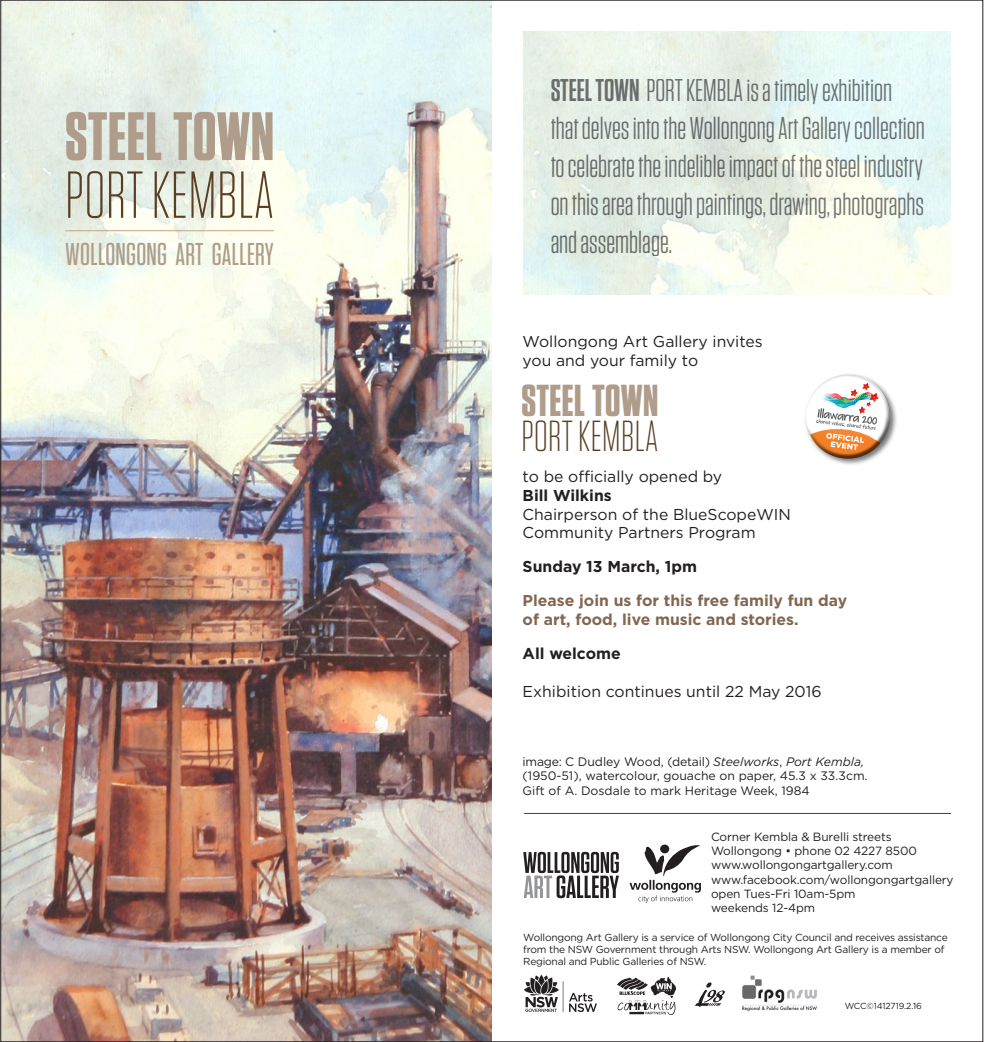
<style>
.page{position:relative;width:985px;height:1042px;background:#fff}
.page>*{position:absolute;margin:0;border:0;box-sizing:border-box;transform-origin:0 0}
.t1{font:700 68.25px "Tungsten Narrow";letter-spacing:.01em;color:#af9c8b}
.t2{font:300 66.33px "Tungsten Narrow";letter-spacing:.01em;color:#5b3e23}
.t3{font:700 44.62px "Tungsten Narrow";letter-spacing:.01em;color:#af9c8b}
.t4{font:300 43.4px "Tungsten Narrow";letter-spacing:.01em;color:#5b3e23}
.t5{font:31.5px/37.8px "Tungsten Narrow";color:#757679}
.t6{font:500 31.5px "Tungsten Narrow";letter-spacing:.01em;color:#af9c8b}
.t7{font:15.75px/18.9px "Gotham";color:#231f20}
.t8{font:700 15.75px/18.9px "Gotham";color:#816750}
.t9{font:700 15.75px "Gotham";color:#231f20}
.t10{font:12.25px/14.7px "Gotham";color:#231f20}
.t11{font:11.9px/14.3px "Gotham";letter-spacing:-.01em;color:#231f20}
.t12{font:10.15px/12.2px "Gotham";letter-spacing:-.02em;color:#231f20}
.t13{font:8.75px "Gotham";letter-spacing:-.01em;color:#231f20}
.s1{font-weight:600}
.s2{font-style:italic}
</style>
<div class="page">
<img style="left:3px;top:2px;width:489px;height:1038px">
<hr style="left:65px;top:230px;width:209px;height:1px;background:#c5a57e">
<img style="left:523px;top:31px;width:428px;height:264px">
<svg style="left:629px;top:844px;width:72px;height:59px"></svg>
<svg style="left:523px;top:852px;width:96px;height:46px"></svg>
<img style="left:742px;top:975px;width:75px;height:37px">
<svg style="left:695px;top:982px;width:30px;height:25px"></svg>
<img style="left:617px;top:977px;width:58px;height:37px">
<hr style="left:524px;top:813px;width:427px;height:1px;background:#5b3e23">
<svg style="left:524px;top:974px;width:73px;height:38px"></svg>
<div style="left:804px;top:373px;width:93px;height:93px;background:#231f20;opacity:.6"></div>
<svg style="left:804px;top:373px;width:93px;height:91px"></svg>
<h1 class="t1" style="left:65px;top:102px;width:210px">STEEL TOWN</h1>
<h2 class="t2" style="left:65px;top:162px;width:210px">PORT KEMBLA</h2>
<p class="t6" style="left:65px;top:238px;width:210px">WOLLONGONG ART GALLERY</p>
<p class="t5" style="left:550px;top:72px;width:376px"><span class="s1">STEEL TOWN</span> PORT KEMBLA is a timely exhibition that delves into the Wollongong Art Gallery collection to celebrate the indelible impact of the steel industry on this area through paintings, drawing, photographs and assemblage.</p>
<p class="t7" style="left:522px;top:332px;width:242px">Wollongong Art Gallery invites you and your family to</p>
<h3 class="t3" style="left:521px;top:377px;width:138px">STEEL TOWN</h3>
<h3 class="t4" style="left:521px;top:415px;width:138px">PORT KEMBLA</h3>
<p class="t7" style="left:522px;top:466px;width:201px">to be officially opened by</p>
<p class="t9" style="left:522px;top:484px;width:91px">Bill Wilkins</p>
<p class="t7" style="left:522px;top:504px;width:270px">Chairperson of the BlueScopeWIN<br>Community Partners Program</p>
<p class="t9" style="left:522px;top:556px;width:176px">Sunday 13 March, 1pm</p>
<p class="t8" style="left:522px;top:591px;width:326px">Please join us for this free family fun day of art, food, live music and stories.</p>
<p class="t9" style="left:522px;top:643px;width:100px">All welcome</p>
<p class="t7" style="left:522px;top:682px;width:300px">Exhibition continues until 22 May 2016</p>
<p class="t10" style="left:522px;top:753px;width:346px">image: C Dudley Wood, (detail) <span class="s2">Steelworks</span>, <span class="s2">Port Kembla, </span>(1950-51), watercolour, gouache on paper, 45.3 x 33.3cm.<br>Gift of A. Dosdale to mark Heritage Week, 1984</p>
<p class="t11" style="left:711px;top:829px;width:244px">Corner Kembla &amp; Burelli streets<br>Wollongong • phone 02 4227 8500 www.wollongongartgallery.com www.facebook.com/wollongongartgallery open Tues-Fri 10am-5pm<br>weekends 12-4pm</p>
<p class="t12" style="left:523px;top:930px;width:426px">Wollongong Art Gallery is a service of Wollongong City Council and receives assistance from the NSW Government through Arts NSW. Wollongong Art Gallery is a member of<br>Regional and Public Galleries of NSW.</p>
<p class="t13" style="left:844px;top:1000px;width:79px">WCC©1412719.2.16</p>
</div>
